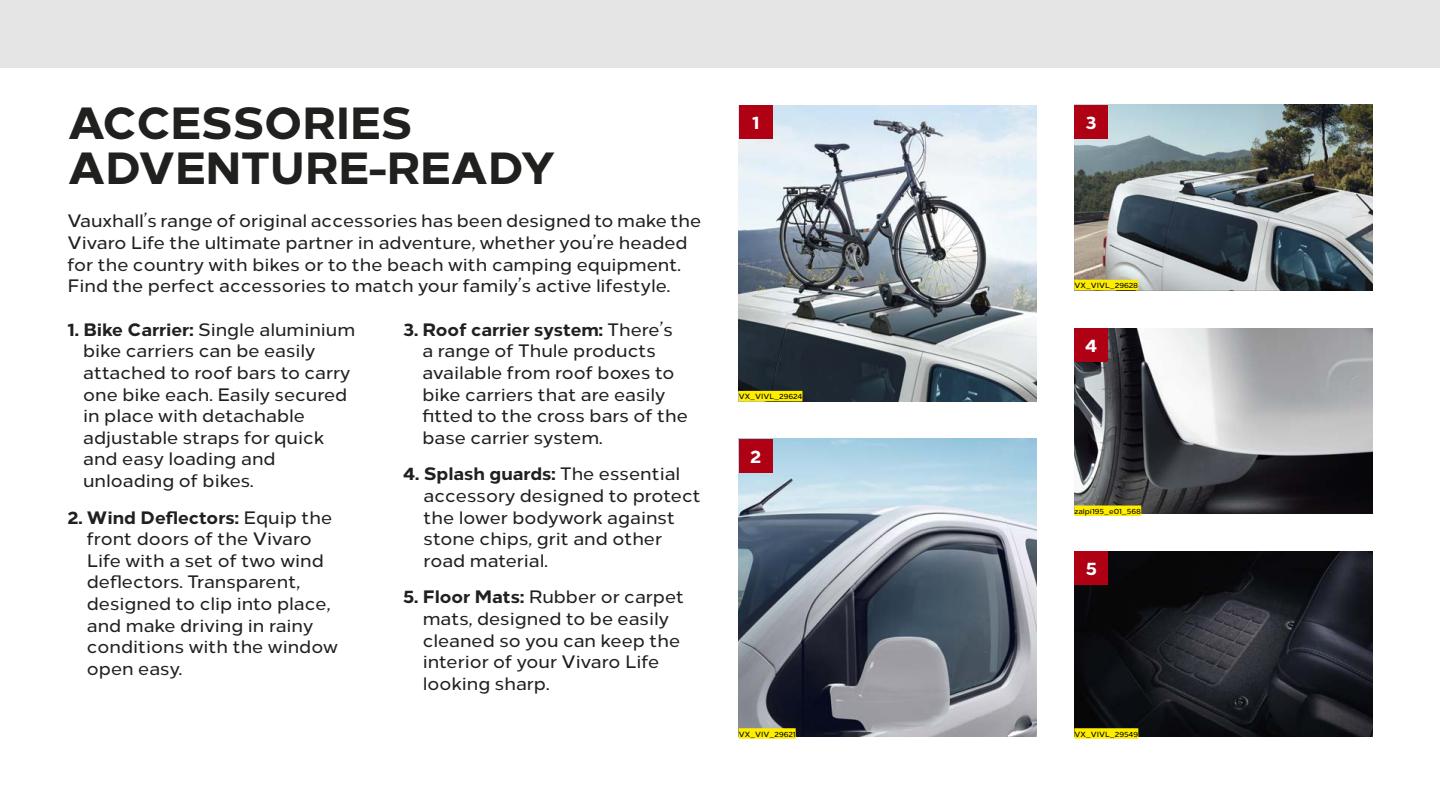
<style>
.page{position:relative;width:1440px;height:810px;background:#fff}
.page>*{position:absolute;margin:0;border:0;box-sizing:border-box;transform-origin:0 0}
.t1{font:800 45px/45px "Vauxhall Neue";letter-spacing:-.01em;color:#20201e}
.t2{font:18px/21.6px "Vauxhall Neue";color:#20201e}
.t3{font:800 18px "Vauxhall Neue";color:#fff}
.t4{font:7.5px "Vauxhall Neue";color:#000}
.s1{font-weight:800}
</style>
<div class="page">
<img style="left:739px;top:105px;width:298px;height:296px">
<img style="left:1074px;top:551px;width:298px;height:185px">
<img style="left:1074px;top:328px;width:298px;height:186px">
<img style="left:1075px;top:105px;width:297px;height:185px">
<img style="left:739px;top:439px;width:298px;height:297px">
<div style="left:739px;top:105px;width:33px;height:34px;background:#af0014"></div>
<div style="left:1074px;top:328px;width:34px;height:34px;background:#af0014"></div>
<div style="left:1074px;top:551px;width:34px;height:34px;background:#af0014"></div>
<div style="left:739px;top:439px;width:33px;height:34px;background:#af0014"></div>
<div style="left:1074px;top:105px;width:34px;height:34px;background:#af0014"></div>
<div style="left:0;top:0;width:1440px;height:68px;background:#e5e5e5"></div>
<div style="left:1074px;top:728px;width:64px;height:11px;background:#ffed00"></div>
<div style="left:739px;top:728px;width:57px;height:11px;background:#ffed00"></div>
<div style="left:739px;top:391px;width:63px;height:10px;background:#ffed00"></div>
<div style="left:1074px;top:506px;width:67px;height:10px;background:#ffed00"></div>
<div style="left:1074px;top:280px;width:64px;height:10px;background:#ffed00"></div>
<h1 class="t1" style="left:68px;top:96px;width:490px">ACCESSORIES<br>ADVENTURE-READY</h1>
<p class="t2" style="left:68px;top:209px;width:635px">Vauxhall’s range of original accessories has been designed to make the Vivaro Life the ultimate partner in adventure, whether you’re headed for the country with bikes or to the beach with camping equipment.<br>Find the perfect accessories to match your family’s active lifestyle.</p>
<p class="t2" style="left:83px;top:317px;width:274px;text-indent:-16px"><span class="s1">1. Bike Carrier:</span> Single aluminium bike carriers can be easily attached to roof bars to carry one bike each. Easily secured in place with detachable adjustable straps for quick and easy loading and unloading of bikes.</p>
<p class="t2" style="left:87px;top:505px;width:253px;text-indent:-19px"><span class="s1">2. Wind Deflectors:</span> Equip the front doors of the Vivaro<br>Life with a set of two wind deflectors. Transparent, designed to clip into place, and make driving in rainy conditions with the window open easy.</p>
<p class="t2" style="left:422px;top:317px;width:267px;text-indent:-19px"><span class="s1">3. Roof carrier system:</span> There’s a range of Thule products available from roof boxes to bike carriers that are easily fitted to the cross bars of the base carrier system.</p>
<p class="t2" style="left:424px;top:462px;width:279px;text-indent:-21px"><span class="s1">4. Splash guards:</span> The essential accessory designed to protect the lower bodywork against stone chips, grit and other road material.</p>
<p class="t2" style="left:423px;top:585px;width:263px;text-indent:-20px"><span class="s1">5. Floor Mats:</span> Rubber or carpet mats, designed to be easily cleaned so you can keep the interior of your Vivaro Life looking sharp.</p>
<p class="t3" style="left:752px;top:107px;width:9px">1</p>
<p class="t4" style="left:739px;top:391px;width:65px">VX_VIVL_29624</p>
<p class="t3" style="left:750px;top:441px;width:12px">2</p>
<p class="t3" style="left:1086px;top:107px;width:13px">3</p>
<p class="t4" style="left:1074px;top:279px;width:65px">VX_VIVL_29628</p>
<p class="t3" style="left:1085px;top:331px;width:14px">4</p>
<p class="t4" style="left:1074px;top:505px;width:68px">zalpi195_e01_568</p>
<p class="t3" style="left:1086px;top:554px;width:13px">5</p>
<p class="t4" style="left:739px;top:728px;width:58px">VX_VIV_29621</p>
<p class="t4" style="left:1074px;top:728px;width:65px">VX_VIVL_29549</p>
</div>
